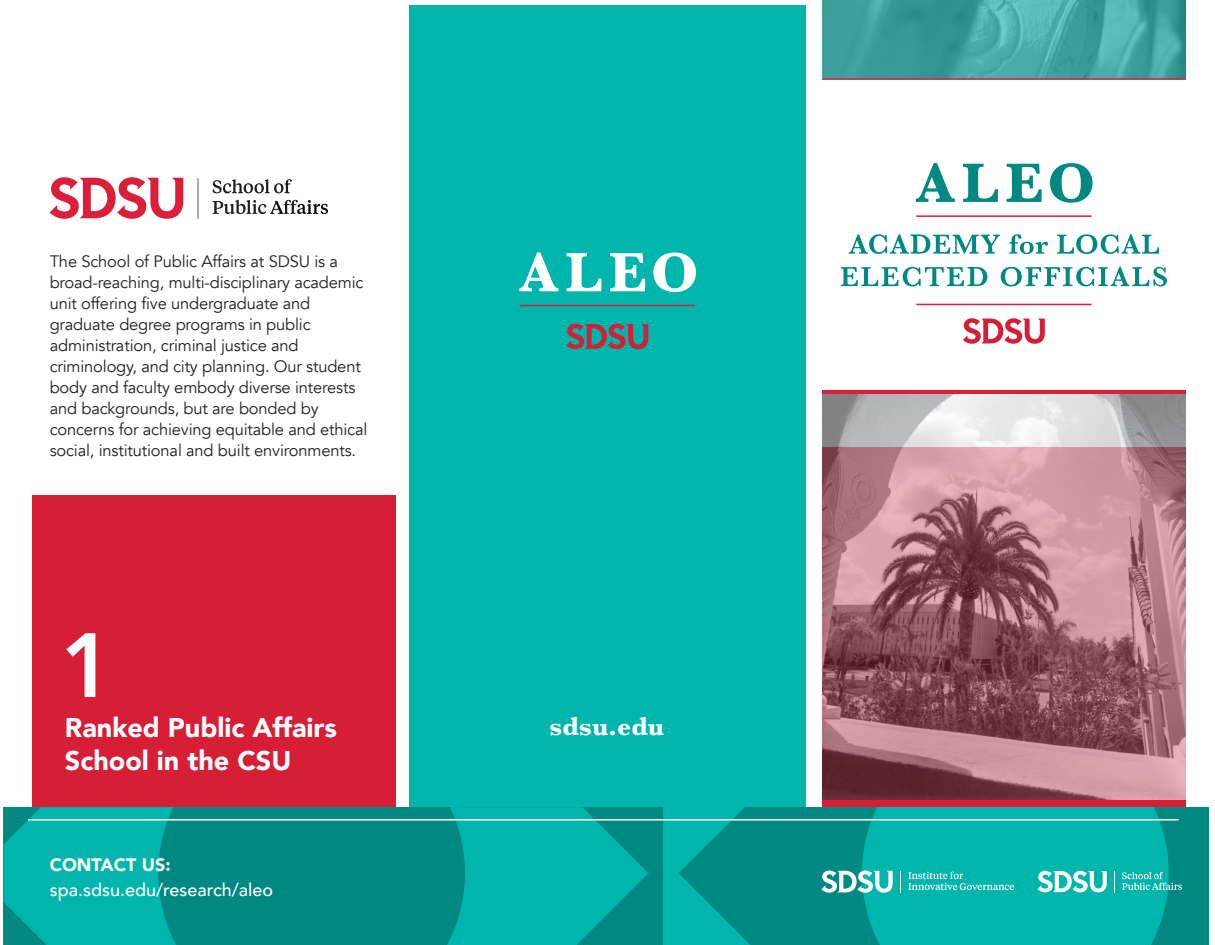
<style>
.page{position:relative;width:1215px;height:945px;background:#fff}
.page>*{position:absolute;margin:0;border:0;box-sizing:border-box;transform-origin:0 0}
.t1{font:800 90px "Avenir";color:#fff}
.t2{font:900 27px/32.4px "Avenir";color:#fff}
.t3{font:700 27px "Baskerville";color:#fff}
.t4{font:500 18px "Avenir";color:#fff}
.t5{font:900 18px "Avenir";color:#fff}
.t6{font:16.5px/21px "Avenir";letter-spacing:-.01em;color:#231f20}
</style>
<div class="page">
<div style="left:409px;top:6px;width:397px;height:862px;background:#00b5ac"></div>
<div style="left:33px;top:496px;width:363px;height:389px;background:#d61e37"></div>
<div style="left:4px;top:807px;width:660px;height:138px;background:#008982"></div>
<svg style="left:4px;top:807px;width:644px;height:138px;background:#00aea6"></svg>
<svg style="left:158px;top:807px;width:307px;height:138px"></svg>
<div style="left:663px;top:807px;width:546px;height:138px;background:#00b5ac"></div>
<svg style="left:679px;top:807px;width:530px;height:138px;fill:#008982"></svg>
<hr style="left:28px;top:819px;width:1151px;height:2px;background:#fff">
<svg style="left:821px;top:807px;width:361px;height:138px"></svg>
<img style="left:822px;top:394px;width:364px;height:406px">
<hr style="left:916px;top:215px;width:176px;height:2px;background:#da1f39">
<hr style="left:916px;top:304px;width:176px;height:1px;background:#da1f39">
<svg style="left:963px;top:318px;width:82px;height:26px"></svg>
<svg style="left:916px;top:163px;width:39px;height:39px"></svg>
<svg style="left:963px;top:164px;width:35px;height:38px"></svg>
<svg style="left:1007px;top:164px;width:35px;height:38px"></svg>
<svg style="left:1050px;top:163px;width:43px;height:40px"></svg>
<svg style="left:849px;top:234px;width:151px;height:20px"></svg>
<svg style="left:1009px;top:234px;width:39px;height:20px"></svg>
<svg style="left:1057px;top:234px;width:102px;height:20px"></svg>
<svg style="left:841px;top:267px;width:146px;height:19px"></svg>
<svg style="left:1001px;top:267px;width:166px;height:19px"></svg>
<img style="left:822px;top:0;width:364px;height:78px">
<hr style="left:822px;top:78px;width:364px;height:2px;background:#da1f39">
<svg style="left:213px;top:179px;width:79px;height:14px"></svg>
<svg style="left:213px;top:200px;width:115px;height:14px"></svg>
<svg style="left:50px;top:177px;width:133px;height:42px"></svg>
<hr style="left:197px;top:178px;width:2px;height:40px;background:#acafb0">
<hr style="left:822px;top:390px;width:364px;height:4px;background:#da1f39">
<hr style="left:520px;top:305px;width:175px;height:1px;background:#da1f39">
<svg style="left:566px;top:324px;width:82px;height:25px"></svg>
<svg style="left:519px;top:252px;width:39px;height:39px"></svg>
<svg style="left:567px;top:253px;width:34px;height:38px"></svg>
<svg style="left:610px;top:253px;width:35px;height:38px"></svg>
<svg style="left:653px;top:252px;width:43px;height:40px"></svg>
<p class="t6" style="left:50px;top:251px;width:319px">The School of Public Affairs at SDSU is a broad-reaching, multi-disciplinary academic unit offering five undergraduate and graduate degree programs in public administration, criminal justice and criminology, and city planning. Our student body and faculty embody diverse interests and backgrounds, but are bonded by concerns for achieving equitable and ethical social, institutional and built environments.</p>
<h1 class="t1" style="left:60px;top:596px;width:55px">1</h1>
<h2 class="t2" style="left:65px;top:711px;width:274px">Ranked Public Affairs<br>School in the CSU</h2>
<p class="t5" style="left:50px;top:849px;width:122px">CONTACT US:</p>
<p class="t4" style="left:50px;top:874px;width:225px">spa.sdsu.edu/research/aleo</p>
<h2 class="t3" style="left:550px;top:708px;width:116px">sdsu.edu</h2>
</div>
